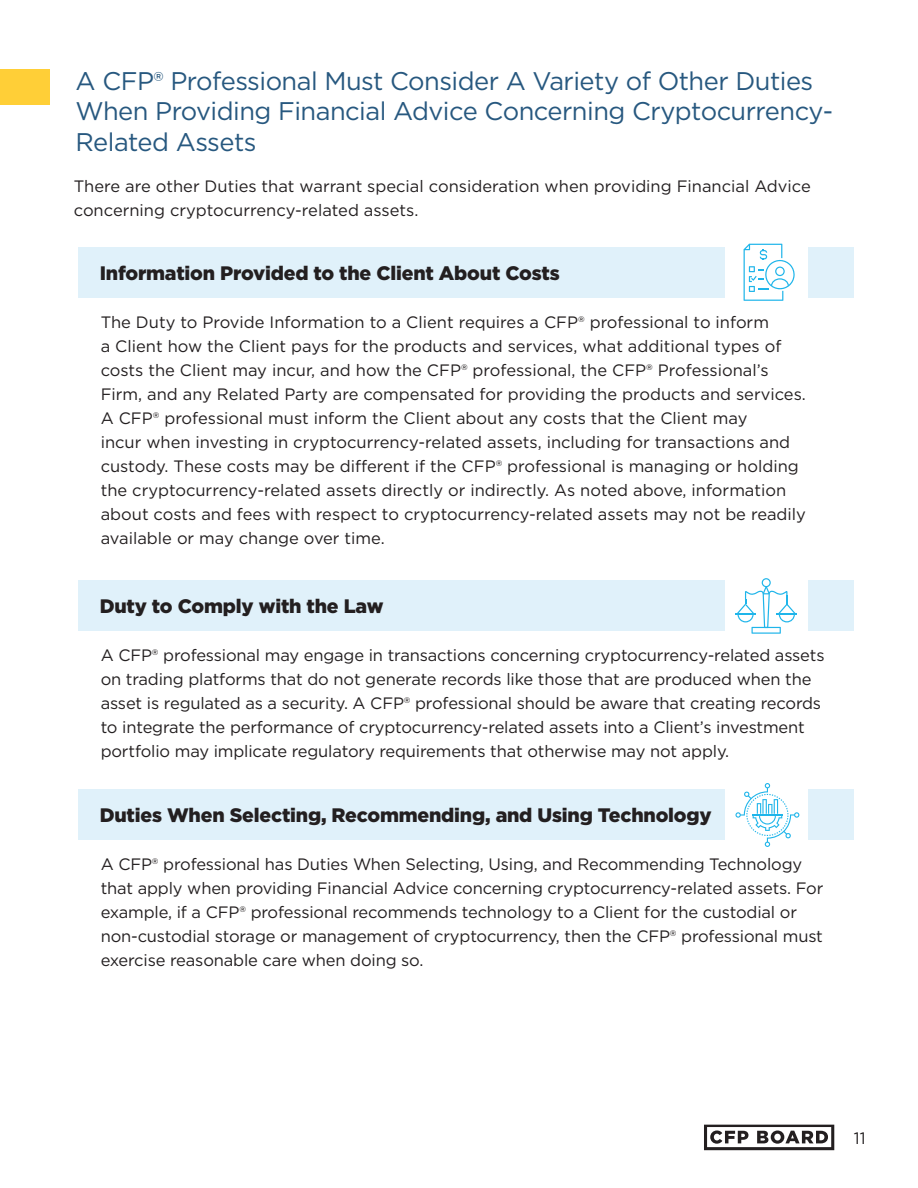
<style>
.page{position:relative;width:918px;height:1188px;background:#fff}
.page>*{position:absolute;margin:0;border:0;box-sizing:border-box;transform-origin:0 0}
.t1{font:25.5px/30.6px "Gotham";letter-spacing:-.02em;color:#27587f}
.t2{font:900 19.5px "Gotham";letter-spacing:-.01em;color:#231f20}
.t3{font:16.5px/24px "Gotham";letter-spacing:-.01em;color:#231f20}
</style>
<div class="page">
<svg style="left:704px;top:1125px;width:130px;height:25px"></svg>
<div style="left:0;top:69px;width:50px;height:36px;background:#ffcf37"></div>
<div style="left:78px;top:247px;width:775px;height:51px;background:#e0f1fa"></div>
<div style="left:78px;top:580px;width:775px;height:51px;background:#e0f1fa"></div>
<div style="left:78px;top:790px;width:775px;height:50px;background:#e0f1fa"></div>
<div style="left:725px;top:247px;width:83px;height:51px;background:#fff"></div>
<div style="left:725px;top:580px;width:83px;height:51px;background:#fff"></div>
<div style="left:725px;top:790px;width:83px;height:50px;background:#fff"></div>
<svg style="left:735px;top:783px;width:64px;height:64px"></svg>
<svg style="left:744px;top:244px;width:51px;height:57px"></svg>
<svg style="left:735px;top:578px;width:62px;height:56px"></svg>
<p class="t1" style="left:76px;top:65px;width:759px">A CFP® Professional Must Consider A Variety of Other Duties<br>When Providing Financial Advice Concerning Cryptocurrency-<br>Related Assets</p>
<p class="t3" style="left:74px;top:174px;width:739px">There are other Duties that warrant special consideration when providing Financial Advice concerning cryptocurrency-related assets.</p>
<p class="t2" style="left:100px;top:261px;width:462px">Information Provided to the Client About Costs</p>
<p class="t3" style="left:101px;top:310px;width:707px">The Duty to Provide Information to a Client requires a CFP® professional to inform<br>a Client how the Client pays for the products and services, what additional types of costs the Client may incur, and how the CFP® professional, the CFP® Professional’s Firm, and any Related Party are compensated for providing the products and services.<br>A CFP® professional must inform the Client about any costs that the Client may<br>incur when investing in cryptocurrency-related assets, including for transactions and custody. These costs may be different if the CFP® professional is managing or holding the cryptocurrency-related assets directly or indirectly. As noted above, information about costs and fees with respect to cryptocurrency-related assets may not be readily available or may change over time.</p>
<p class="t2" style="left:100px;top:595px;width:285px">Duty to Comply with the Law</p>
<p class="t3" style="left:101px;top:643px;width:725px">A CFP® professional may engage in transactions concerning cryptocurrency-related assets on trading platforms that do not generate records like those that are produced when the asset is regulated as a security. A CFP® professional should be aware that creating records to integrate the performance of cryptocurrency-related assets into a Client’s investment portfolio may implicate regulatory requirements that otherwise may not apply.</p>
<p class="t2" style="left:100px;top:804px;width:614px">Duties When Selecting, Recommending, and Using Technology</p>
<p class="t3" style="left:101px;top:852px;width:724px">A CFP® professional has Duties When Selecting, Using, and Recommending Technology that apply when providing Financial Advice concerning cryptocurrency-related assets. For example, if a CFP® professional recommends technology to a Client for the custodial or non-custodial storage or management of cryptocurrency, then the CFP® professional must exercise reasonable care when doing so.</p>
<p class="t3" style="left:854px;top:1126px;width:13px">11</p>
</div>
